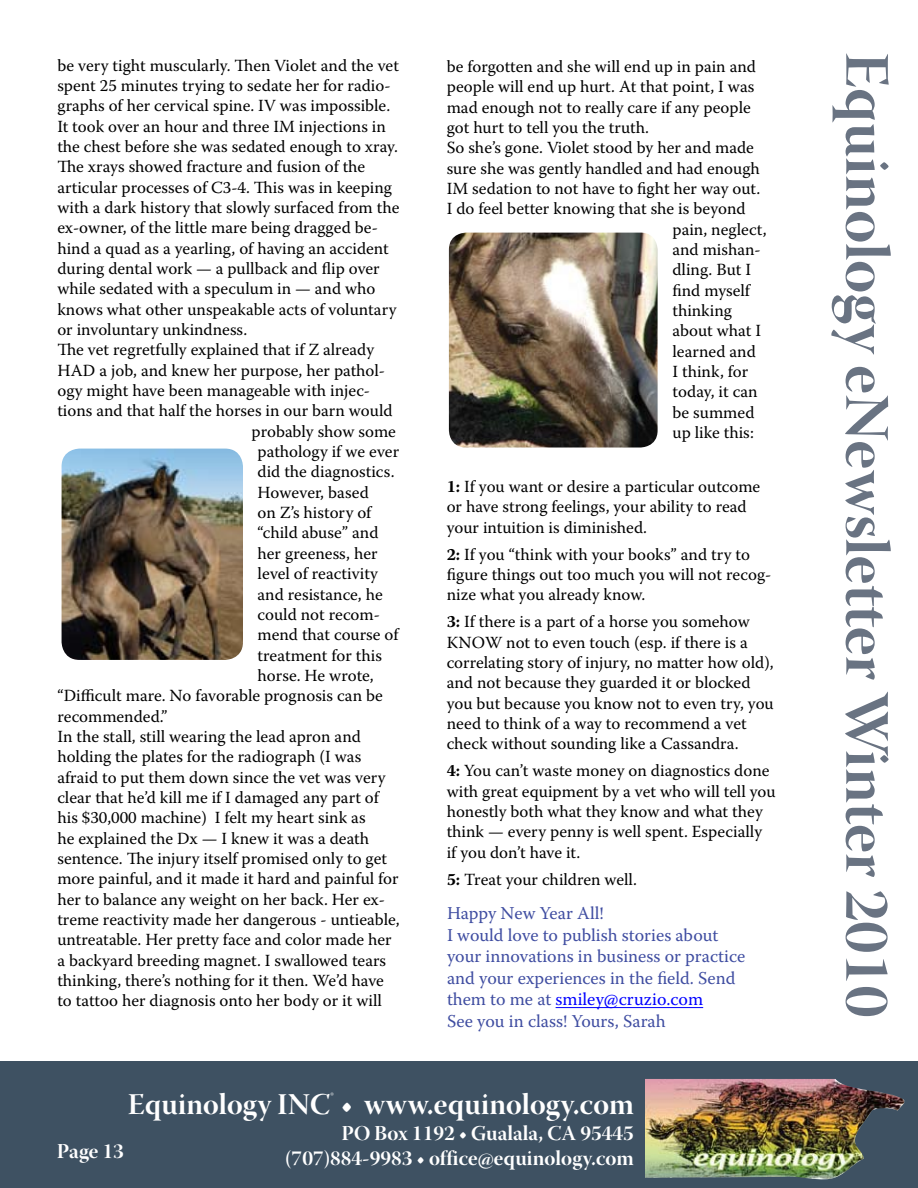
<style>
.page{position:relative;width:918px;height:1188px;background:#fff}
.page>*{position:absolute;margin:0;border:0;box-sizing:border-box;transform-origin:0 0}
.t1{font:63px "Warnock Pro Bold Disp";color:#697382}
.t2{font:30px "Warnock Pro Bold Disp";letter-spacing:.005em;color:#fff}
.t3{font:21px "Warnock Pro Bold Disp";color:#fff}
.t4{font:18px/21.6px "Warnock Pro";color:#3f4da1}
.t5{font:16.95px/20.4px "Warnock Pro";color:#000}
.s1{font-weight:700}
.s2{color:#00f}
</style>
<div class="page">
<div style="left:0;top:1061px;width:918px;height:127px;background:#3e5162"></div>
<img style="left:645px;top:1079px;width:259px;height:101px">
<img style="left:449px;top:233px;width:209px;height:215px">
<img style="left:62px;top:449px;width:181px;height:211px">
<hr style="left:556px;top:1007px;width:147px;height:1px;background:#00f">
<p class="t5" style="left:57px;top:55px;width:343px">be very tight muscularly. Then Violet and the vet</p>
<p class="t5" style="left:57px;top:75px;width:335px">spent 25 minutes trying to sedate her for radio-</p>
<p class="t5" style="left:57px;top:95px;width:334px">graphs of her cervical spine. IV was impossible.</p>
<p class="t5" style="left:57px;top:116px;width:330px">It took over an hour and three IM injections in</p>
<p class="t5" style="left:57px;top:136px;width:342px">the chest before she was sedated enough to xray.</p>
<p class="t5" style="left:57px;top:156px;width:309px">The xrays showed fracture and fusion of the</p>
<p class="t5" style="left:57px;top:177px;width:336px">articular processes of C3-4. This was in keeping</p>
<p class="t5" style="left:57px;top:197px;width:344px">with a dark history that slowly surfaced from the</p>
<p class="t5" style="left:57px;top:217px;width:322px">ex-owner, of the little mare being dragged be-</p>
<p class="t5" style="left:57px;top:238px;width:333px">hind a quad as a yearling, of having an accident</p>
<p class="t5" style="left:57px;top:258px;width:324px">during dental work — a pullback and flip over</p>
<p class="t5" style="left:57px;top:278px;width:320px">while sedated with a speculum in — and who</p>
<p class="t5" style="left:57px;top:299px;width:341px">knows what other unspeakable acts of voluntary</p>
<p class="t5" style="left:57px;top:319px;width:192px">or involuntary unkindness.</p>
<p class="t5" style="left:57px;top:339px;width:318px">The vet regretfully explained that if Z already</p>
<p class="t5" style="left:57px;top:360px;width:329px">HAD a job, and knew her purpose, her pathol-</p>
<p class="t5" style="left:57px;top:380px;width:314px">ogy might have been manageable with injec-</p>
<p class="t5" style="left:57px;top:400px;width:337px">tions and that half the horses in our barn would</p>
<p class="t5" style="left:252px;top:421px;width:146px">probably show some</p>
<p class="t5" style="left:258px;top:441px;width:143px">pathology if we ever</p>
<p class="t5" style="left:258px;top:461px;width:139px">did the diagnostics.</p>
<p class="t5" style="left:258px;top:482px;width:113px">However, based</p>
<p class="t5" style="left:258px;top:502px;width:117px">on Z’s history of</p>
<p class="t5" style="left:258px;top:522px;width:122px">“child abuse” and</p>
<p class="t5" style="left:258px;top:543px;width:122px">her greeness, her</p>
<p class="t5" style="left:258px;top:563px;width:122px">level of reactivity</p>
<p class="t5" style="left:258px;top:583px;width:127px">and resistance, he</p>
<p class="t5" style="left:258px;top:604px;width:124px">could not recom-</p>
<p class="t5" style="left:258px;top:624px;width:144px">mend that course of</p>
<p class="t5" style="left:258px;top:644px;width:126px">treatment for this</p>
<p class="t5" style="left:258px;top:665px;width:118px">horse. He wrote,</p>
<p class="t5" style="left:57px;top:685px;width:327px">“Difficult mare. No favorable prognosis can be</p>
<p class="t5" style="left:57px;top:705px;width:112px">recommended.”</p>
<p class="t5" style="left:57px;top:726px;width:305px">In the stall, still wearing the lead apron and</p>
<p class="t5" style="left:57px;top:746px;width:305px">holding the plates for the radiograph (I was</p>
<p class="t5" style="left:57px;top:767px;width:330px">afraid to put them down since the vet was very</p>
<p class="t5" style="left:57px;top:787px;width:324px">clear that he’d kill me if I damaged any part of</p>
<p class="t5" style="left:57px;top:807px;width:310px">his $30,000 machine) I felt my heart sink as</p>
<p class="t5" style="left:57px;top:828px;width:313px">he explained the Dx — I knew it was a death</p>
<p class="t5" style="left:57px;top:848px;width:331px">sentence. The injury itself promised only to get</p>
<p class="t5" style="left:57px;top:868px;width:343px">more painful, and it made it hard and painful for</p>
<p class="t5" style="left:57px;top:889px;width:329px">her to balance any weight on her back. Her ex-</p>
<p class="t5" style="left:57px;top:909px;width:344px">treme reactivity made her dangerous - untieable,</p>
<p class="t5" style="left:57px;top:929px;width:336px">untreatable. Her pretty face and color made her</p>
<p class="t5" style="left:57px;top:950px;width:330px">a backyard breeding magnet. I swallowed tears</p>
<p class="t5" style="left:57px;top:970px;width:328px">thinking, there’s nothing for it then. We’d have</p>
<p class="t5" style="left:57px;top:990px;width:326px">to tattoo her diagnosis onto her body or it will</p>
<p class="t5" style="left:447px;top:56px;width:311px">be forgotten and she will end up in pain and</p>
<p class="t5" style="left:447px;top:76px;width:309px">people will end up hurt. At that point, I was</p>
<p class="t5" style="left:447px;top:97px;width:306px">mad enough not to really care if any people</p>
<p class="t5" style="left:447px;top:117px;width:204px">got hurt to tell you the truth.</p>
<p class="t5" style="left:447px;top:137px;width:309px">So she’s gone. Violet stood by her and made</p>
<p class="t5" style="left:447px;top:158px;width:315px">sure she was gently handled and had enough</p>
<p class="t5" style="left:447px;top:178px;width:315px">IM sedation to not have to fight her way out.</p>
<p class="t5" style="left:447px;top:198px;width:301px">I do feel better knowing that she is beyond</p>
<p class="t5" style="left:672px;top:219px;width:96px">pain, neglect,</p>
<p class="t5" style="left:672px;top:239px;width:90px">and mishan-</p>
<p class="t5" style="left:672px;top:259px;width:80px">dling. But I</p>
<p class="t5" style="left:672px;top:280px;width:80px">find myself</p>
<p class="t5" style="left:672px;top:300px;width:61px">thinking</p>
<p class="t5" style="left:672px;top:320px;width:90px">about what I</p>
<p class="t5" style="left:672px;top:341px;width:85px">learned and</p>
<p class="t5" style="left:672px;top:361px;width:77px">I think, for</p>
<p class="t5" style="left:672px;top:381px;width:87px">today, it can</p>
<p class="t5" style="left:672px;top:402px;width:84px">be summed</p>
<p class="t5" style="left:672px;top:422px;width:83px">up like this:</p>
<p class="t5" style="left:447px;top:476px;width:315px"><span class="s1">1:</span> If you want or desire a particular outcome or have strong feelings, your ability to read your intuition is diminished.</p>
<p class="t5" style="left:447px;top:544px;width:326px"><span class="s1">2:</span> If you “think with your books” and try to figure things out too much you will not recog&shy;nize what you already know.</p>
<p class="t5" style="left:447px;top:611px;width:329px"><span class="s1">3:</span> If there is a part of a horse you somehow KNOW not to even touch (esp. if there is a correlating story of injury, no matter how old), and not because they guarded it or blocked you but because you know not to even try, you need to think of a way to recommend a vet check without sounding like a Cassandra.</p>
<p class="t5" style="left:447px;top:760px;width:330px"><span class="s1">4:</span> You can’t waste money on diagnostics done with great equipment by a vet who will tell you honestly both what they know and what they think — every penny is well spent. Especially if you don’t have it.</p>
<p class="t5" style="left:447px;top:869px;width:192px"><span class="s1">5:</span> Treat your children well.</p>
<p class="t4" style="left:447px;top:902px;width:300px">Happy New Year All!<br>I would love to publish stories about your innovations in business or practice and your experiences in the field. Send them to me at <span class="s2">smiley@cruzio.com<br></span>See you in class! Yours, Sarah</p>
<h2 class="t2" style="left:128px;top:1086px;width:507px">Equinology INC<sup>®</sup> • www.equinology.com</h2>
<p class="t3" style="left:341px;top:1120px;width:294px">PO Box 1192 • Gualala, CA 95445</p>
<p class="t3" style="left:57px;top:1139px;width:68px">Page 13</p>
<p class="t3" style="left:285px;top:1145px;width:350px">(707)884-9983 • office@equinology.com</p>
<h1 class="t1" style="left:905px;top:52px;width:967px;rotate:90deg">Equinology eNewsletter Winter 2010</h1>
</div>
